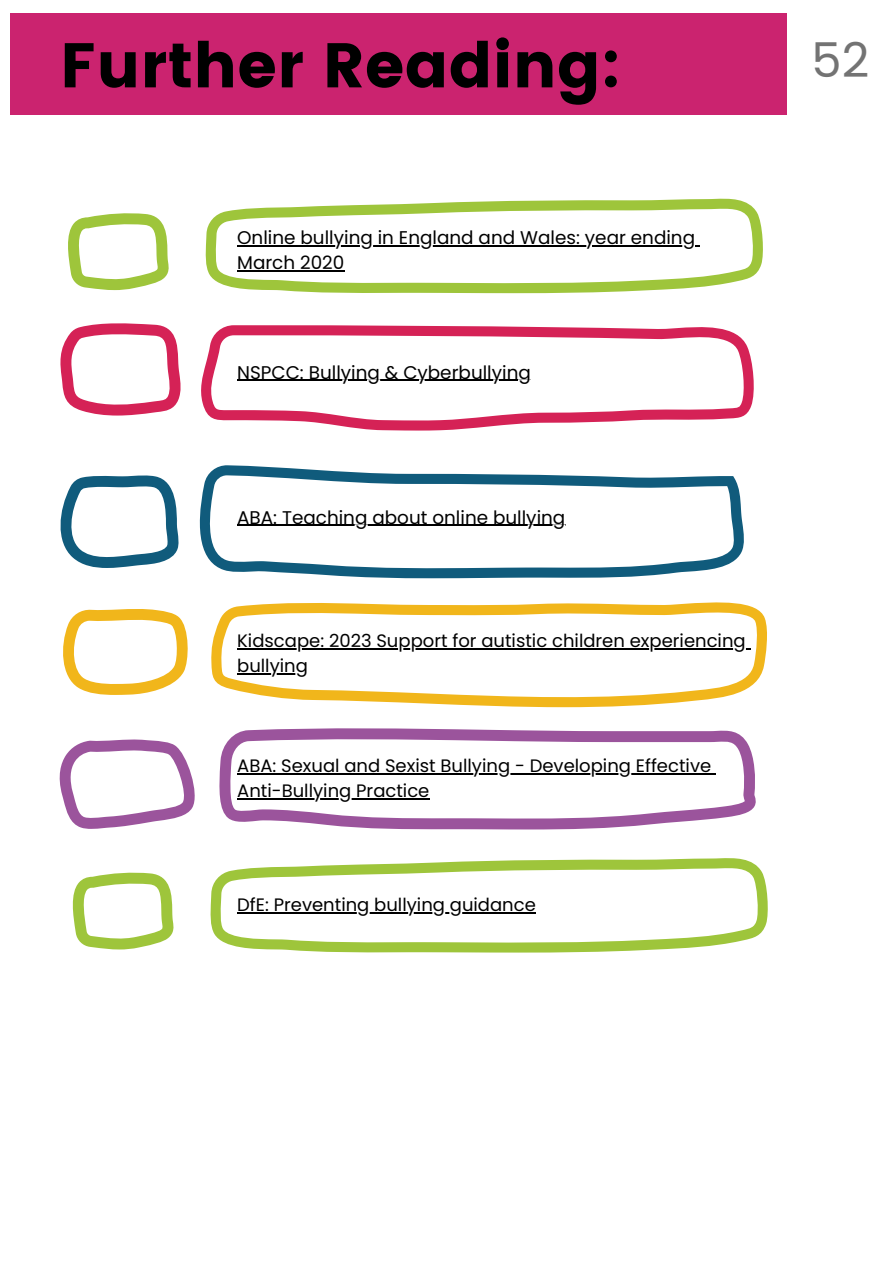
<style>
.page{position:relative;width:893px;height:1264px;background:#fff}
.page>*{position:absolute;margin:0;border:0;box-sizing:border-box;transform-origin:0 0}
.t1{font:63px "Poppins";color:#000}
.t2{font:48px "Poppins";color:#737373}
.t3{font:18.45px "Poppins";color:#000}
.t4{font:18px "Poppins";color:#000}
</style>
<div class="page">
<div style="left:10px;top:13px;width:777px;height:102px;background:#cb236f"></div>
<svg style="left:205px;top:198px;width:558px;height:95px"></svg>
<svg style="left:201px;top:325px;width:553px;height:105px"></svg>
<svg style="left:199px;top:465px;width:545px;height:113px"></svg>
<svg style="left:211px;top:602px;width:556px;height:105px"></svg>
<svg style="left:219px;top:728px;width:537px;height:101px"></svg>
<svg style="left:68px;top:213px;width:101px;height:77px"></svg>
<svg style="left:60px;top:323px;width:121px;height:92px"></svg>
<svg style="left:60px;top:475px;width:119px;height:93px"></svg>
<svg style="left:63px;top:609px;width:125px;height:86px"></svg>
<svg style="left:59px;top:739px;width:136px;height:89px"></svg>
<hr style="left:237px;top:245px;width:458px;height:1px;background:#000">
<hr style="left:237px;top:270px;width:107px;height:1px;background:#000">
<hr style="left:237px;top:380px;width:294px;height:1px;background:#000">
<hr style="left:237px;top:525px;width:328px;height:1px;background:#000">
<hr style="left:237px;top:648px;width:508px;height:1px;background:#000">
<hr style="left:237px;top:673px;width:71px;height:1px;background:#000">
<hr style="left:237px;top:773px;width:474px;height:1px;background:#000">
<hr style="left:237px;top:798px;width:192px;height:1px;background:#000">
<svg style="left:210px;top:858px;width:558px;height:94px"></svg>
<svg style="left:72px;top:872px;width:102px;height:77px"></svg>
<hr style="left:237px;top:912px;width:299px;height:1px;background:#000">
<p class="t1" style="left:60px;top:29px;width:562px">Further Reading:</p>
<p class="t2" style="left:811px;top:27px;width:59px">52</p>
<p class="t3" style="left:237px;top:224px;width:459px">Online bullying in England and Wales: year ending</p>
<p class="t3" style="left:237px;top:250px;width:109px">March 2020</p>
<p class="t3" style="left:237px;top:359px;width:295px">NSPCC: Bullying &amp; Cyberbullying</p>
<p class="t3" style="left:237px;top:504px;width:329px">ABA: Teaching about online bullying</p>
<p class="t4" style="left:237px;top:628px;width:510px">Kidscape: 2023 Support for autistic children experiencing</p>
<p class="t4" style="left:237px;top:653px;width:72px">bullying</p>
<p class="t4" style="left:237px;top:753px;width:475px">ABA: Sexual and Sexist Bullying - Developing Effective</p>
<p class="t4" style="left:237px;top:778px;width:194px">Anti-Bullying Practice</p>
<p class="t4" style="left:237px;top:892px;width:300px">DfE: Preventing bullying guidance</p>
</div>
